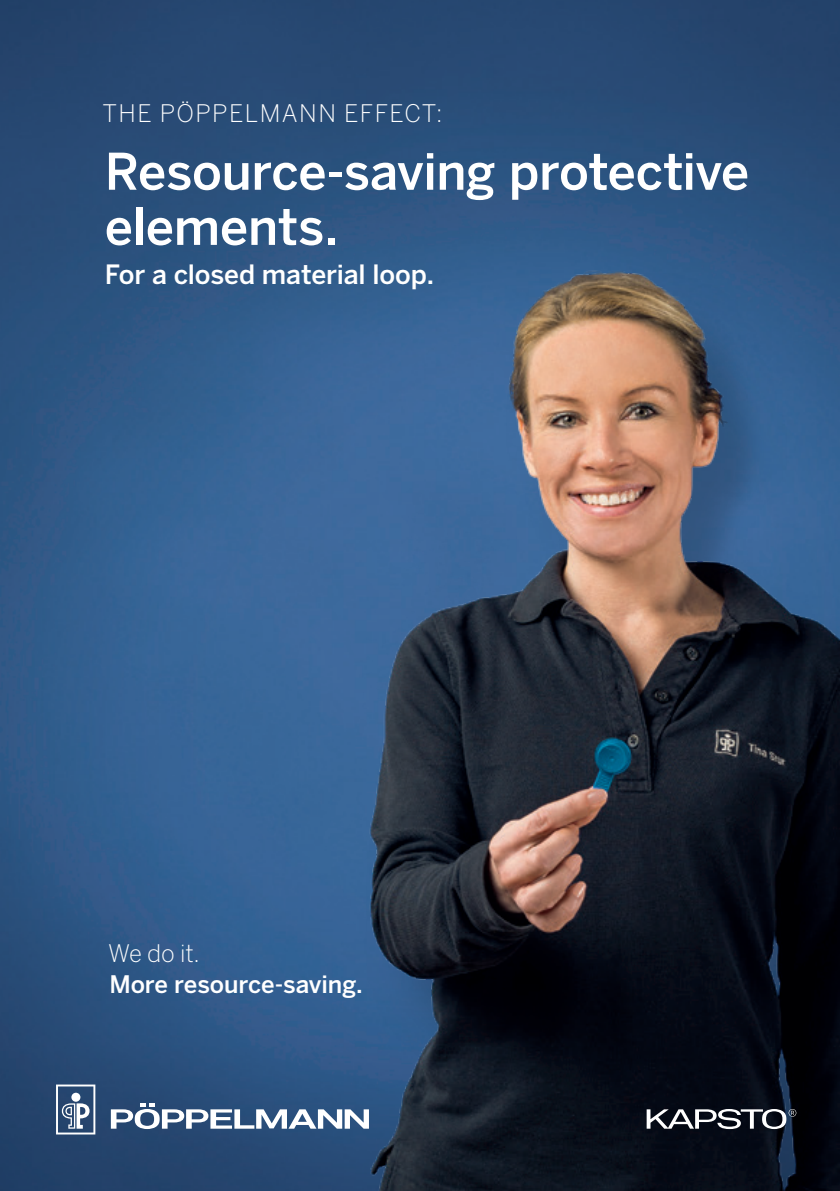
<style>
.page{position:relative;width:840px;height:1191px;background:#fff}
.page>*{position:absolute;margin:0;border:0;box-sizing:border-box;transform-origin:0 0}
.t1{font:500 50.2px/55.2px "Benton Sans OT";letter-spacing:-.005em;color:#fff}
.t2{font:500 26.4px "Benton Sans OT";letter-spacing:-.005em;color:#fff}
.t3{font:300 24px "Benton Sans OT";letter-spacing:.06em;color:#fff}
.t4{font:500 24px "Benton Sans OT";letter-spacing:-.005em;color:#fff}
</style>
<div class="page">
<img style="left:0;top:0;width:839px;height:174px">
<img style="left:0;top:174px;width:839px;height:1017px">
<svg style="left:646px;top:1109px;width:149px;height:20px"></svg>
<svg style="left:56px;top:1084px;width:39px;height:50px"></svg>
<svg style="left:111px;top:1103px;width:258px;height:26px"></svg>
<p class="t3" style="left:102px;top:99px;width:341px">THE PÖPPELMANN EFFECT:</p>
<p class="t1" style="left:105px;top:144px;width:645px">Resource-saving protective elements.</p>
<p class="t2" style="left:105px;top:258px;width:331px">For a closed material loop.</p>
<p class="t3" style="left:108px;top:939px;width:93px">We do it.</p>
<p class="t4" style="left:109px;top:969px;width:255px">More resource-saving.</p>
</div>
